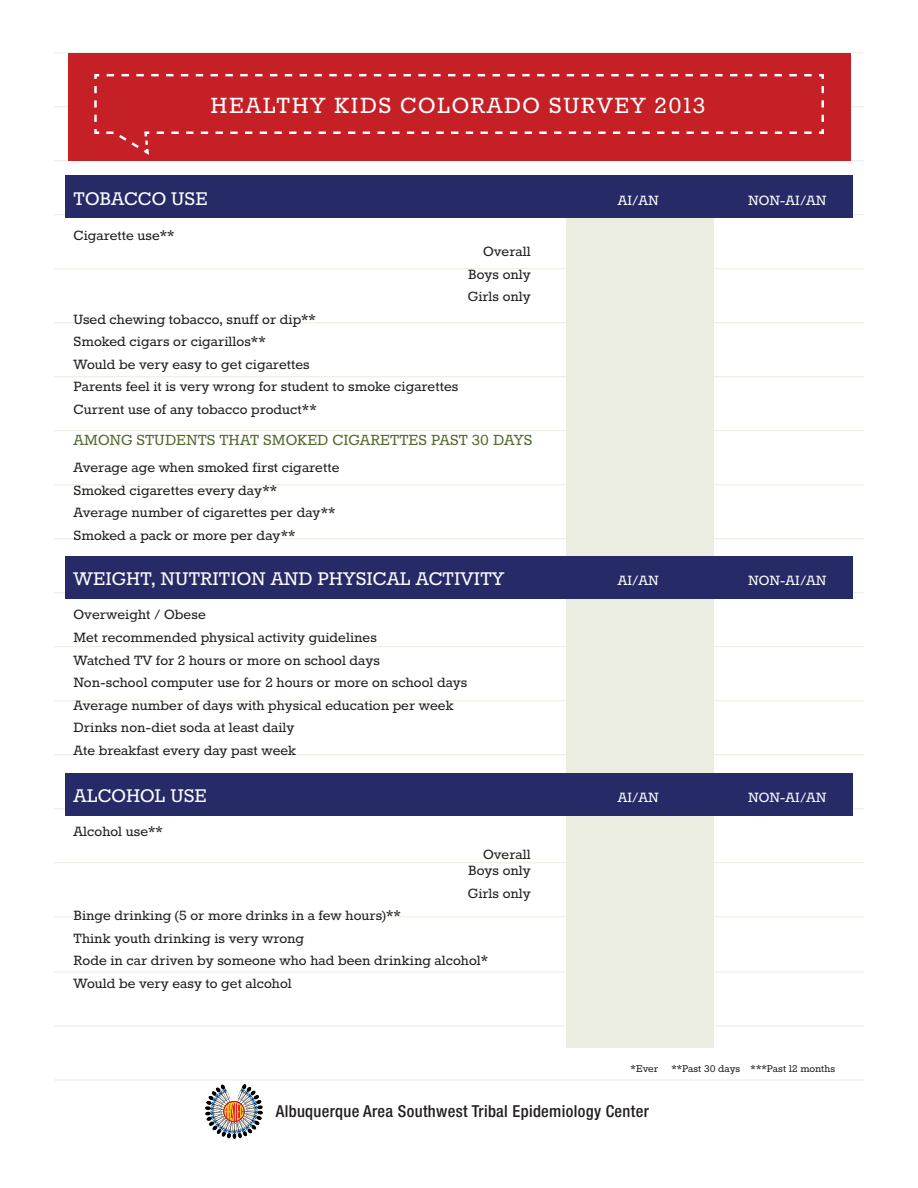
<style>
.page{position:relative;width:918px;height:1188px;background:#fff}
.page>*{position:absolute;margin:0;border:0;box-sizing:border-box;transform-origin:0 0}
.t1{font:27px "Rokkitt";letter-spacing:.06em;color:#fff}
.t2{font:22.5px "Rokkitt";letter-spacing:.005em;color:#fff}
.t3{font:18px "Rokkitt";letter-spacing:.005em;color:#546b30}
.t4{font:16.5px/22.5px "Rokkitt";letter-spacing:.005em;color:#231f20}
.t5{font:500 condensed 16.5px "Helvetica Neue LT Std";letter-spacing:.02em;color:#231f20}
.t6{font:16.5px "Rokkitt";letter-spacing:.005em;color:#fff}
.t7{font:12px "Rokkitt";letter-spacing:.005em;color:#231f20}
</style>
<div class="page">
<hr style="left:54px;top:106px;width:810px;height:1px;background:#ebede1">
<hr style="left:54px;top:160px;width:810px;height:1px;background:#ebede1">
<hr style="left:54px;top:214px;width:810px;height:1px;background:#ebede1">
<hr style="left:54px;top:268px;width:810px;height:1px;background:#ebede1">
<hr style="left:54px;top:322px;width:810px;height:1px;background:#ebede1">
<hr style="left:54px;top:376px;width:810px;height:1px;background:#ebede1">
<hr style="left:54px;top:430px;width:810px;height:1px;background:#ebede1">
<hr style="left:54px;top:484px;width:810px;height:1px;background:#ebede1">
<hr style="left:54px;top:538px;width:810px;height:1px;background:#ebede1">
<hr style="left:54px;top:592px;width:810px;height:1px;background:#ebede1">
<hr style="left:54px;top:646px;width:810px;height:1px;background:#ebede1">
<hr style="left:54px;top:700px;width:810px;height:1px;background:#ebede1">
<hr style="left:54px;top:754px;width:810px;height:1px;background:#ebede1">
<hr style="left:54px;top:808px;width:810px;height:1px;background:#ebede1">
<hr style="left:54px;top:862px;width:810px;height:1px;background:#ebede1">
<hr style="left:54px;top:916px;width:810px;height:1px;background:#ebede1">
<hr style="left:54px;top:972px;width:810px;height:1px;background:#ebede1">
<hr style="left:54px;top:1026px;width:810px;height:1px;background:#ebede1">
<hr style="left:54px;top:1080px;width:810px;height:1px;background:#ebede1">
<hr style="left:54px;top:52px;width:810px;height:1px;background:#ebede1">
<div style="left:566px;top:180px;width:148px;height:868px;background:#ebede1"></div>
<div style="left:65px;top:175px;width:788px;height:43px;background:#262b68"></div>
<img style="left:206px;top:1084px;width:56px;height:54px">
<div style="left:65px;top:557px;width:788px;height:42px;background:#262b68"></div>
<div style="left:65px;top:773px;width:788px;height:43px;background:#262b68"></div>
<div style="left:68px;top:53px;width:783px;height:108px;background:#c62027"></div>
<svg style="left:94px;top:74px;width:730px;height:81px"></svg>
<h1 class="t1" style="left:210px;top:93px;width:496px">HEALTHY KIDS COLORADO SURVEY 2013</h1>
<h2 class="t2" style="left:74px;top:188px;width:136px">TOBACCO USE</h2>
<p class="t6" style="left:618px;top:193px;width:42px">AI/AN</p>
<p class="t6" style="left:748px;top:193px;width:80px">NON-AI/AN</p>
<p class="t4" style="left:74px;top:224px;width:103px">Cigarette use**</p>
<p class="t4" style="left:468px;top:241px;width:64px;text-align:justify;text-indent:15px">Overall Boys only Girls only</p>
<p class="t4" style="left:74px;top:308px;width:386px">Used chewing tobacco, snuff or dip**<br>Smoked cigars or cigarillos**<br>Would be very easy to get cigarettes<br>Parents feel it is very wrong for student to smoke cigarettes Current use of any tobacco product**</p>
<p class="t3" style="left:74px;top:432px;width:460px">AMONG STUDENTS THAT SMOKED CIGARETTES PAST 30 DAYS</p>
<p class="t4" style="left:74px;top:457px;width:267px">Average age when smoked first cigarette Smoked cigarettes every day**<br>Average number of cigarettes per day** Smoked a pack or more per day**</p>
<h2 class="t2" style="left:74px;top:568px;width:432px">WEIGHT, NUTRITION AND PHYSICAL ACTIVITY</h2>
<p class="t6" style="left:618px;top:573px;width:42px">AI/AN</p>
<p class="t6" style="left:748px;top:573px;width:80px">NON-AI/AN</p>
<p class="t4" style="left:74px;top:604px;width:395px">Overweight / Obese<br>Met recommended physical activity guidelines<br>Watched TV for 2 hours or more on school days<br>Non-school computer use for 2 hours or more on school days Average number of days with physical education per week Drinks non-diet soda at least daily<br>Ate breakfast every day past week</p>
<h2 class="t2" style="left:74px;top:785px;width:135px">ALCOHOL USE</h2>
<p class="t6" style="left:618px;top:790px;width:42px">AI/AN</p>
<p class="t6" style="left:748px;top:790px;width:80px">NON-AI/AN</p>
<p class="t4" style="left:74px;top:821px;width:91px">Alcohol use**</p>
<p class="t4" style="left:468px;top:847px;width:64px;line-height:16.5px;text-align:right">Overall<br>Boys only</p>
<p class="t4" style="left:468px;top:883px;width:64px">Girls only</p>
<p class="t4" style="left:74px;top:905px;width:416px">Binge drinking (5 or more drinks in a few hours)**<br>Think youth drinking is very wrong<br>Rode in car driven by someone who had been drinking alcohol* Would be very easy to get alcohol</p>
<p class="t7" style="left:631px;top:1063px;width:206px">*Ever **Past 30 days ***Past 12 months</p>
<p class="t5" style="left:276px;top:1101px;width:374px">Albuquerque Area Southwest Tribal Epidemiology Center</p>
</div>
